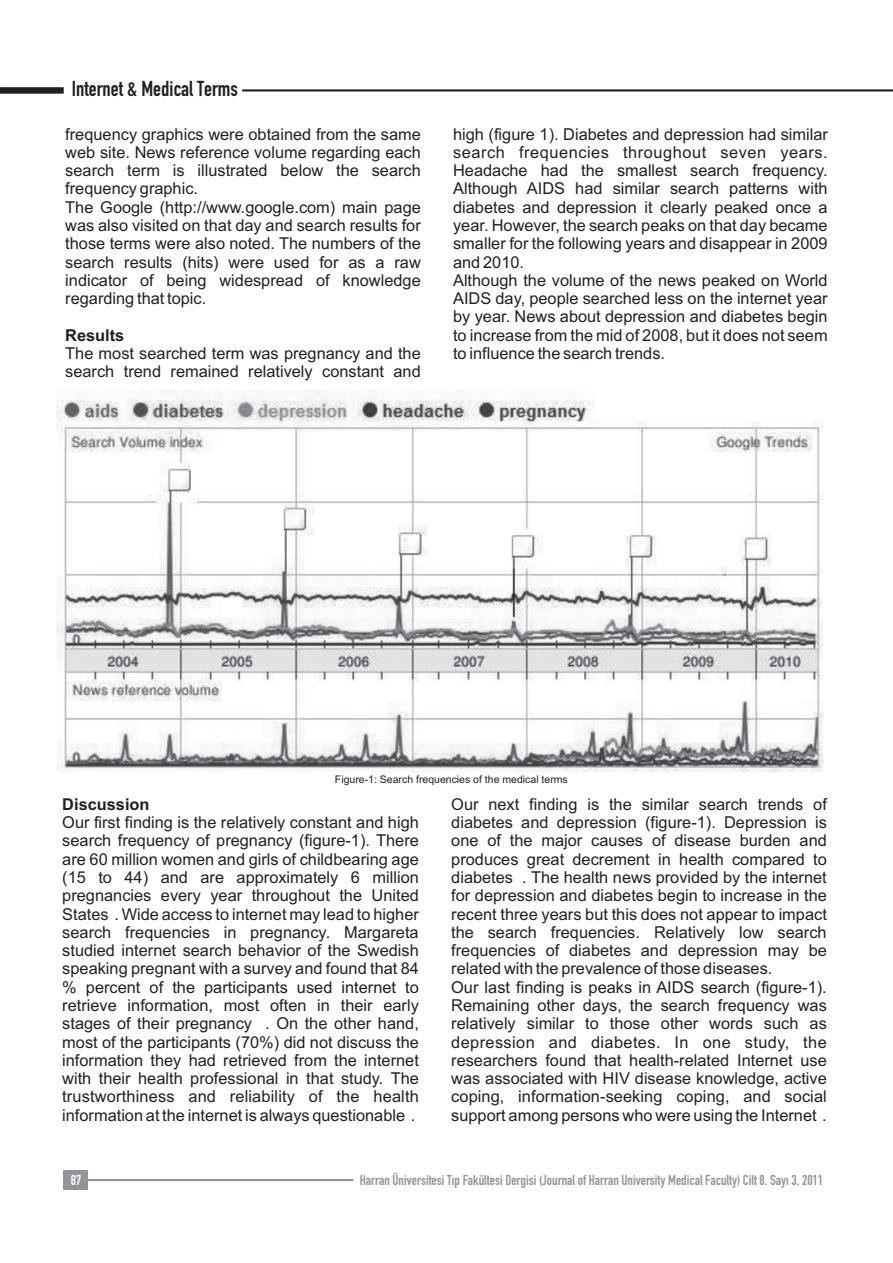
<style>
.page{position:relative;width:893px;height:1263px;background:#fff}
.page>*{position:absolute;margin:0;border:0;box-sizing:border-box;transform-origin:0 0}
.t1{font:21.3px "DIN Engsbek Alternate";color:#231f20}
.t2{font:16.35px/18.3px "Arial";color:#231f20}
.t3{font:16.35px "Arial";letter-spacing:.035em;color:#231f20}
.t4{font:16.35px "Arial";letter-spacing:.025em;color:#231f20}
.t5{font:700 16.35px "Arial";color:#231f20}
.t6{font:14.25px "DIN Engsbek Alternate";color:#939598}
.t7{font:14.25px "DIN Engsbek Alternate";color:#fff}
.t8{font:10.5px "Arial";color:#231f20}
</style>
<div class="page">
<div style="left:64px;top:1170px;width:24px;height:20px;background:#939598"></div>
<hr style="left:86px;top:1179px;width:267px;height:2px;background:#939598">
<img style="left:57px;top:391px;width:766px;height:380px">
<svg style="left:0;top:87px;width:64px;height:7px"></svg>
<hr style="left:242px;top:89px;width:651px;height:3px;background:#231f20">
<h1 class="t1" style="left:72px;top:81px;width:168px">Internet &amp; Medical Terms</h1>
<p class="t2" style="left:65px;top:126px;width:357px">frequency graphics were obtained from the same</p>
<p class="t2" style="left:453px;top:126px;width:376px">high (figure 1). Diabetes and depression had similar</p>
<p class="t2" style="left:65px;top:144px;width:357px">web site. News reference volume regarding each</p>
<p class="t3" style="left:453px;top:146px;width:376px">search frequencies throughout seven years.</p>
<p class="t2" style="left:65px;top:163px;width:357px">search term is illustrated below the search</p>
<p class="t2" style="left:453px;top:163px;width:376px">Headache had the smallest search frequency.</p>
<p class="t2" style="left:65px;top:181px;width:134px">frequency graphic.</p>
<p class="t2" style="left:453px;top:181px;width:376px">Although AIDS had similar search patterns with</p>
<p class="t2" style="left:65px;top:199px;width:357px">The Google (http://www.google.com) main page</p>
<p class="t2" style="left:453px;top:199px;width:376px">diabetes and depression it clearly peaked once a</p>
<p class="t2" style="left:65px;top:218px;width:357px">was also visited on that day and search results for</p>
<p class="t2" style="left:453px;top:218px;width:376px">year. However, the search peaks on that day became</p>
<p class="t2" style="left:65px;top:236px;width:357px">those terms were also noted. The numbers of the</p>
<p class="t2" style="left:453px;top:236px;width:376px">smaller for the following years and disappear in 2009</p>
<p class="t2" style="left:65px;top:254px;width:357px">search results (hits) were used for as a raw</p>
<p class="t2" style="left:453px;top:254px;width:72px">and 2010.</p>
<p class="t2" style="left:65px;top:272px;width:357px">indicator of being widespread of knowledge</p>
<p class="t2" style="left:453px;top:272px;width:376px">Although the volume of the news peaked on World</p>
<p class="t2" style="left:65px;top:291px;width:143px">regarding that topic.</p>
<p class="t2" style="left:453px;top:291px;width:376px">AIDS day, people searched less on the internet year by year. News about depression and diabetes begin</p>
<p class="t5" style="left:65px;top:329px;width:61px">Results</p>
<p class="t2" style="left:453px;top:327px;width:376px">to increase from the mid of 2008, but it does not seem</p>
<p class="t2" style="left:65px;top:346px;width:357px">The most searched term was pregnancy and the</p>
<p class="t2" style="left:453px;top:346px;width:214px">to influence the search trends.</p>
<p class="t2" style="left:65px;top:364px;width:357px">search trend remained relatively constant and</p>
<p class="t8" style="left:335px;top:775px;width:234px">Figure-1: Search frequencies of the medical terms</p>
<p class="t5" style="left:62px;top:798px;width:89px">Discussion</p>
<p class="t2" style="left:451px;top:796px;width:377px">Our next finding is the similar search trends of</p>
<p class="t2" style="left:62px;top:815px;width:358px">Our first finding is the relatively constant and high</p>
<p class="t2" style="left:451px;top:815px;width:377px">diabetes and depression (figure-1). Depression is</p>
<p class="t2" style="left:62px;top:833px;width:358px">search frequency of pregnancy (figure-1). There</p>
<p class="t2" style="left:451px;top:833px;width:377px">one of the major causes of disease burden and</p>
<p class="t2" style="left:62px;top:851px;width:358px">are 60 million women and girls of childbearing age</p>
<p class="t2" style="left:451px;top:851px;width:377px">produces great decrement in health compared to</p>
<p class="t2" style="left:62px;top:870px;width:358px">(15 to 44) and are approximately 6 million</p>
<p class="t2" style="left:451px;top:870px;width:377px">diabetes . The health news provided by the internet</p>
<p class="t2" style="left:62px;top:888px;width:358px">pregnancies every year throughout the United</p>
<p class="t2" style="left:451px;top:888px;width:377px">for depression and diabetes begin to increase in the</p>
<p class="t2" style="left:62px;top:906px;width:358px">States . Wide access to internet may lead to higher</p>
<p class="t2" style="left:451px;top:906px;width:377px">recent three years but this does not appear to impact</p>
<p class="t2" style="left:62px;top:924px;width:358px">search frequencies in pregnancy. Margareta</p>
<p class="t2" style="left:451px;top:924px;width:377px">the search frequencies. Relatively low search</p>
<p class="t2" style="left:62px;top:943px;width:358px">studied internet search behavior of the Swedish</p>
<p class="t2" style="left:451px;top:943px;width:377px">frequencies of diabetes and depression may be</p>
<p class="t2" style="left:62px;top:961px;width:358px">speaking pregnant with a survey and found that 84</p>
<p class="t2" style="left:451px;top:961px;width:323px">related with the prevalence of those diseases.</p>
<p class="t2" style="left:62px;top:979px;width:358px">% percent of the participants used internet to</p>
<p class="t2" style="left:451px;top:979px;width:377px">Our last finding is peaks in AIDS search (figure-1).</p>
<p class="t2" style="left:62px;top:998px;width:358px">retrieve information, most often in their early</p>
<p class="t2" style="left:451px;top:998px;width:377px">Remaining other days, the search frequency was</p>
<p class="t2" style="left:62px;top:1016px;width:358px">stages of their pregnancy . On the other hand,</p>
<p class="t2" style="left:451px;top:1016px;width:377px">relatively similar to those other words such as</p>
<p class="t2" style="left:62px;top:1034px;width:358px">most of the participants (70%) did not discuss the</p>
<p class="t4" style="left:451px;top:1036px;width:377px">depression and diabetes. In one study, the</p>
<p class="t2" style="left:62px;top:1052px;width:358px">information they had retrieved from the internet</p>
<p class="t2" style="left:451px;top:1052px;width:377px">researchers found that health-related Internet use</p>
<p class="t2" style="left:62px;top:1071px;width:358px">with their health professional in that study. The</p>
<p class="t2" style="left:451px;top:1071px;width:377px">was associated with HIV disease knowledge, active</p>
<p class="t2" style="left:62px;top:1089px;width:358px">trustworthiness and reliability of the health</p>
<p class="t2" style="left:451px;top:1089px;width:377px">coping, information-seeking coping, and social</p>
<p class="t2" style="left:62px;top:1107px;width:355px">information at the internet is always questionable .</p>
<p class="t2" style="left:451px;top:1107px;width:377px">support among persons who were using the Internet .</p>
<p class="t7" style="left:71px;top:1175px;width:12px">87</p>
<p class="t6" style="left:360px;top:1175px;width:465px">Harran Üniversitesi Tıp Fakültesi Dergisi (Journal of Harran University Medical Faculty) Cilt 8. Sayı 3, 2011</p>
</div>
